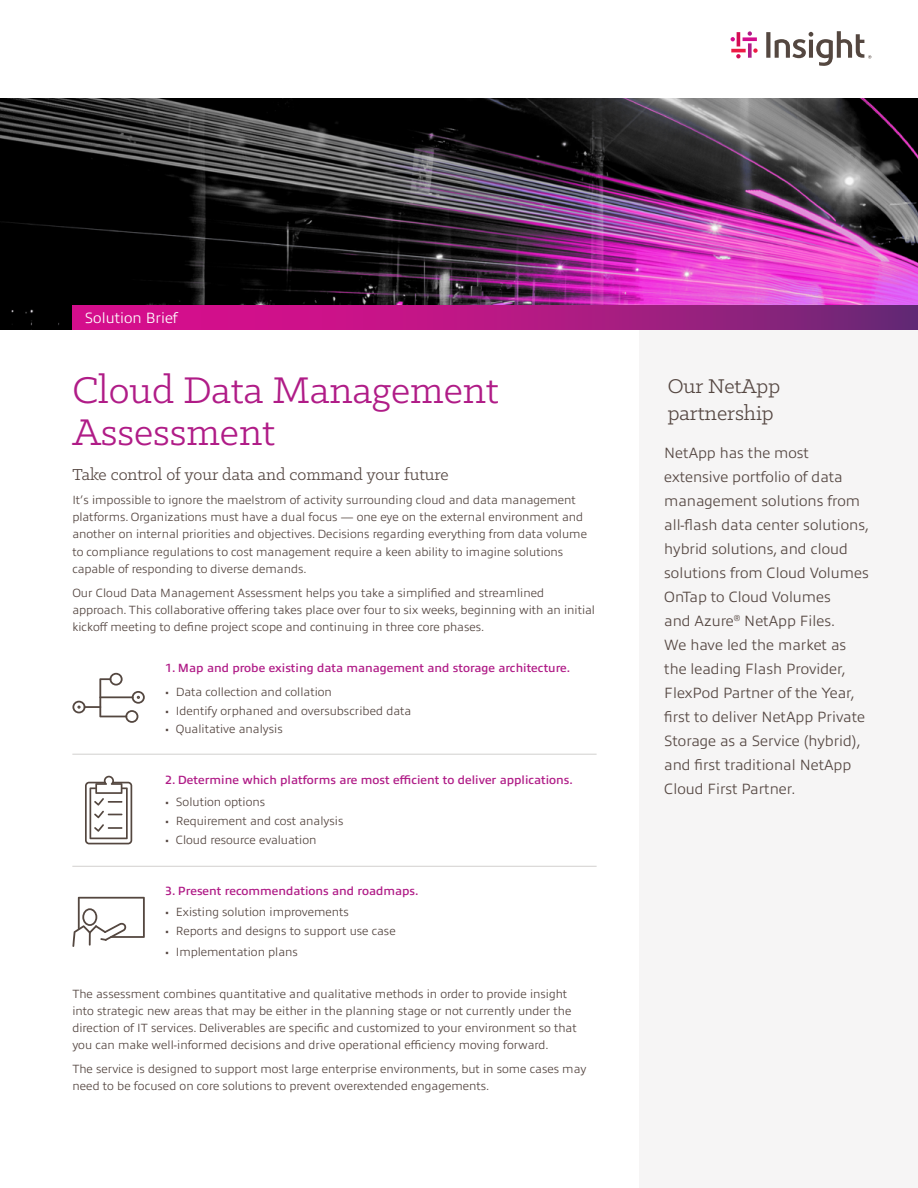
<style>
.page{position:relative;width:918px;height:1188px;background:#fff}
.page>*{position:absolute;margin:0;border:0;box-sizing:border-box;transform-origin:0 0}
.t1{font:42px/42px "Klinic Slab";color:#b01c87}
.t2{font:22.5px/27px "Klinic Slab";color:#554742}
.t3{font:18px "Klinic Slab";color:#554742}
.t4{font:300 15px/24px "Allumi Pro";color:#554742}
.t5{font:300 15px "Allumi Pro";color:#fff}
.t6{font:300 12px/17.2px "Allumi Pro";color:#554742}
.t7{font:600 12px "Allumi Pro";color:#b01c87}
</style>
<div class="page">
<div style="left:639px;top:305px;width:279px;height:883px;background:#f6f5f5"></div>
<img style="left:0;top:98px;width:918px;height:232px">
<svg style="left:72px;top:305px;width:846px;height:25px;background:#af1983"></svg>
<hr style="left:72px;top:754px;width:525px;height:1px;background:#d2d0ce">
<hr style="left:72px;top:866px;width:525px;height:1px;background:#d2d0ce">
<svg style="left:72px;top:673px;width:73px;height:50px"></svg>
<svg style="left:72px;top:897px;width:73px;height:50px"></svg>
<svg style="left:85px;top:776px;width:47px;height:68px"></svg>
<svg style="left:748px;top:43px;width:4px;height:15px"></svg>
<svg style="left:748px;top:31px;width:4px;height:5px"></svg>
<hr style="left:737px;top:32px;width:3px;height:14px;background:#d40d54">
<svg style="left:736px;top:54px;width:5px;height:4px"></svg>
<svg style="left:743px;top:37px;width:14px;height:4px"></svg>
<svg style="left:731px;top:37px;width:4px;height:4px"></svg>
<hr style="left:731px;top:49px;width:15px;height:3px;background:#ed1a45">
<svg style="left:753px;top:48px;width:5px;height:5px"></svg>
<svg style="left:766px;top:31px;width:105px;height:35px"></svg>
<p class="t5" style="left:85px;top:307px;width:95px">Solution Brief</p>
<h1 class="t1" style="left:72px;top:368px;width:428px">Cloud Data Management<br>Assessment</h1>
<h3 class="t3" style="left:72px;top:463px;width:378px">Take control of your data and command your future</h3>
<p class="t6" style="left:72px;top:490px;width:516px">It’s impossible to ignore the maelstrom of activity surrounding cloud and data management platforms. Organizations must have a dual focus — one eye on the external environment and another on internal priorities and objectives. Decisions regarding everything from data volume to compliance regulations to cost management require a keen ability to imagine solutions capable of responding to diverse demands.</p>
<p class="t6" style="left:72px;top:583px;width:524px">Our Cloud Data Management Assessment helps you take a simplified and streamlined approach. This collaborative offering takes place over four to six weeks, beginning with an initial kickoff meeting to define project scope and continuing in three core phases.</p>
<p class="t7" style="left:165px;top:659px;width:407px">1. Map and probe existing data management and storage architecture.</p>
<p class="t6" style="left:165px;top:682px;width:168px">• Data collection and collation</p>
<p class="t6" style="left:165px;top:701px;width:248px">• Identify orphaned and oversubscribed data</p>
<p class="t6" style="left:165px;top:720px;width:119px">• Qualitative analysis</p>
<p class="t7" style="left:165px;top:771px;width:409px">2. Determine which platforms are most efficient to deliver applications.</p>
<p class="t6" style="left:165px;top:792px;width:102px">• Solution options</p>
<p class="t6" style="left:165px;top:811px;width:180px">• Requirement and cost analysis</p>
<p class="t6" style="left:165px;top:830px;width:153px">• Cloud resource evaluation</p>
<p class="t7" style="left:165px;top:882px;width:255px">3. Present recommendations and roadmaps.</p>
<p class="t6" style="left:165px;top:903px;width:185px">• Existing solution improvements</p>
<p class="t6" style="left:165px;top:922px;width:232px">• Reports and designs to support use case</p>
<p class="t6" style="left:165px;top:943px;width:134px">• Implementation plans</p>
<p class="t6" style="left:72px;top:984px;width:506px">The assessment combines quantitative and qualitative methods in order to provide insight into strategic new areas that may be either in the planning stage or not currently under the direction of IT services. Deliverables are specific and customized to your environment so that you can make well-informed decisions and drive operational efficiency moving forward.</p>
<p class="t6" style="left:72px;top:1060px;width:515px">The service is designed to support most large enterprise environments, but in some cases may need to be focused on core solutions to prevent overextended engagements.</p>
<h2 class="t2" style="left:668px;top:372px;width:114px">Our NetApp partnership</h2>
<p class="t4" style="left:664px;top:440px;width:206px">NetApp has the most extensive portfolio of data management solutions from all-flash data center solutions, hybrid solutions, and cloud solutions from Cloud Volumes<br>OnTap to Cloud Volumes<br>and Azure<sup>®</sup> NetApp Files.<br>We have led the market as the leading Flash Provider,<br>FlexPod Partner of the Year, first to deliver NetApp Private<br>Storage as a Service (hybrid), and first traditional NetApp<br>Cloud First Partner.</p>
</div>
